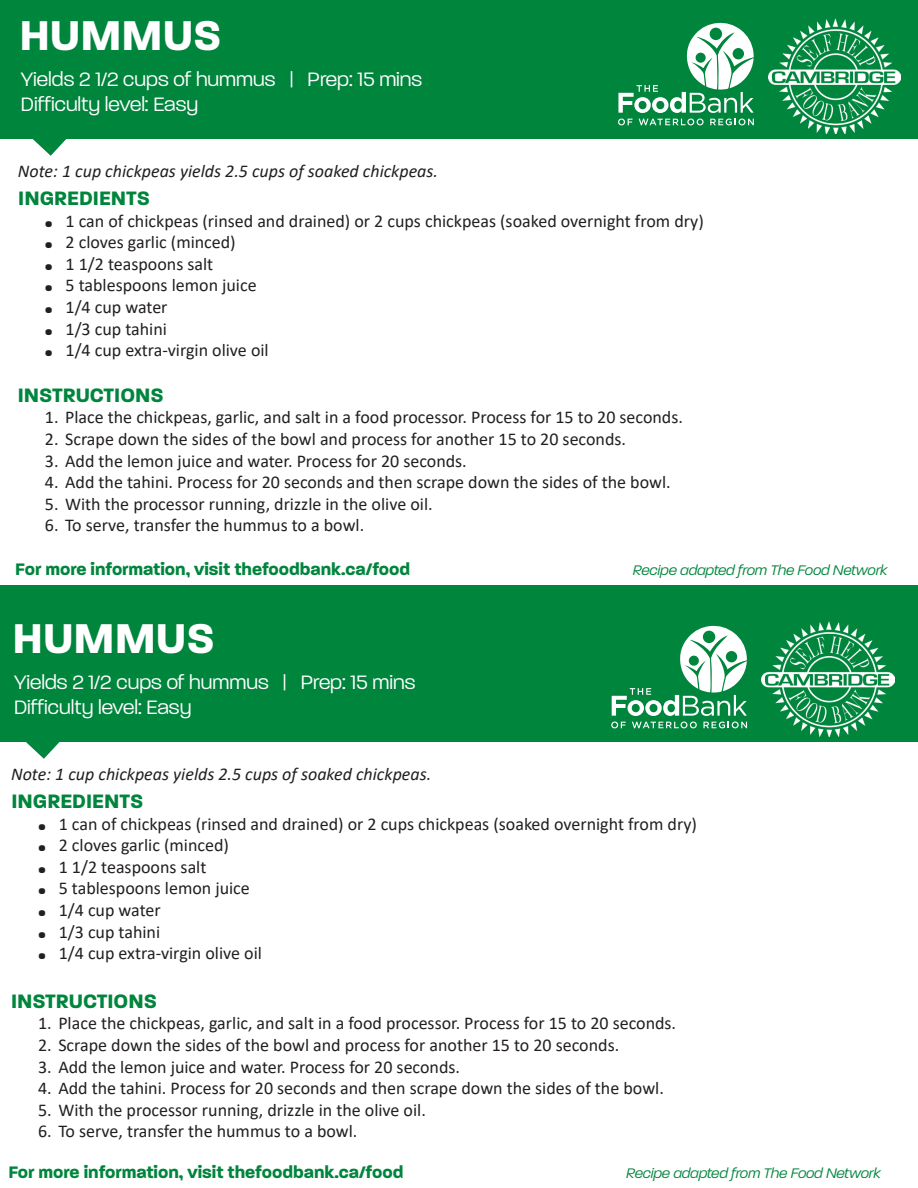
<style>
.page{position:relative;width:918px;height:1188px;background:#fff}
.page>*{position:absolute;margin:0;border:0;box-sizing:border-box;transform-origin:0 0}
.t1{font:700 45px "Paralucent";color:#fff}
.t2{font:300 21px "Paralucent";color:#fff}
.t3{font:700 21px "Paralucent";color:#00853d}
.t4{font:18px "Calibri";color:#231f20}
.t5{font:italic 18px "Calibri";color:#231f20}
.t6{font:700 18px "Paralucent";color:#00853d}
.t7{font:italic 300 15px "Paralucent";color:#00853d}
.s1{font-family:"Paralucent";font-weight:300;font-size:9px}
</style>
<div class="page">
<div style="left:0;top:0;width:918px;height:139px;background:#00853d"></div>
<svg style="left:33px;top:139px;width:34px;height:17px"></svg>
<svg style="left:618px;top:119px;width:15px;height:6px"></svg>
<svg style="left:639px;top:119px;width:65px;height:6px"></svg>
<svg style="left:710px;top:119px;width:44px;height:6px"></svg>
<svg style="left:618px;top:23px;width:136px;height:90px"></svg>
<img style="left:768px;top:19px;width:133px;height:115px">
<div style="left:0;top:586px;width:918px;height:156px;background:#00853d"></div>
<svg style="left:26px;top:742px;width:34px;height:17px"></svg>
<svg style="left:611px;top:722px;width:15px;height:6px"></svg>
<svg style="left:632px;top:722px;width:65px;height:6px"></svg>
<svg style="left:703px;top:722px;width:44px;height:6px"></svg>
<svg style="left:612px;top:626px;width:135px;height:90px"></svg>
<img style="left:762px;top:622px;width:132px;height:115px">
<p class="t1" style="left:19px;top:9px;width:204px">HUMMUS</p>
<p class="t2" style="left:21px;top:67px;width:403px">Yields 2 1/2 cups of hummus | Prep: 15 mins</p>
<p class="t2" style="left:21px;top:93px;width:179px">Difficulty level: Easy</p>
<p class="t5" style="left:18px;top:158px;width:422px">Note: 1 cup chickpeas yields 2.5 cups of soaked chickpeas.</p>
<p class="t3" style="left:18px;top:186px;width:133px">INGREDIENTS</p>
<p class="t4" style="left:45px;top:208px;width:660px"><span class="s1">•</span> 1 can of chickpeas (rinsed and drained) or 2 cups chickpeas (soaked overnight from dry)</p>
<p class="t4" style="left:45px;top:230px;width:192px"><span class="s1">•</span> 2 cloves garlic (minced)</p>
<p class="t4" style="left:45px;top:251px;width:169px"><span class="s1">•</span> 1 1/2 teaspoons salt</p>
<p class="t4" style="left:45px;top:273px;width:213px"><span class="s1">•</span> 5 tablespoons lemon juice</p>
<p class="t4" style="left:45px;top:295px;width:124px"><span class="s1">•</span> 1/4 cup water</p>
<p class="t4" style="left:45px;top:316px;width:123px"><span class="s1">•</span> 1/3 cup tahini</p>
<p class="t4" style="left:45px;top:338px;width:225px"><span class="s1">•</span> 1/4 cup extra-virgin olive oil</p>
<p class="t3" style="left:18px;top:382px;width:147px">INSTRUCTIONS</p>
<p class="t4" style="left:45px;top:405px;width:640px">1. Place the chickpeas, garlic, and salt in a food processor. Process for 15 to 20 seconds.</p>
<p class="t4" style="left:45px;top:426px;width:583px">2. Scrape down the sides of the bowl and process for another 15 to 20 seconds.</p>
<p class="t4" style="left:45px;top:448px;width:423px">3. Add the lemon juice and water. Process for 20 seconds.</p>
<p class="t4" style="left:45px;top:470px;width:627px">4. Add the tahini. Process for 20 seconds and then scrape down the sides of the bowl.</p>
<p class="t4" style="left:45px;top:491px;width:389px">5. With the processor running, drizzle in the olive oil.</p>
<p class="t4" style="left:45px;top:513px;width:321px">6. To serve, transfer the hummus to a bowl.</p>
<p class="t6" style="left:15px;top:558px;width:396px">For more information, visit thefoodbank.ca/food</p>
<p class="t7" style="left:633px;top:561px;width:256px">Recipe adapted from The Food Network</p>
<p class="t1" style="left:13px;top:612px;width:204px">HUMMUS</p>
<p class="t2" style="left:14px;top:670px;width:403px">Yields 2 1/2 cups of hummus | Prep: 15 mins</p>
<p class="t2" style="left:14px;top:696px;width:179px">Difficulty level: Easy</p>
<p class="t5" style="left:11px;top:761px;width:422px">Note: 1 cup chickpeas yields 2.5 cups of soaked chickpeas.</p>
<p class="t3" style="left:11px;top:789px;width:133px">INGREDIENTS</p>
<p class="t4" style="left:38px;top:811px;width:660px"><span class="s1">•</span> 1 can of chickpeas (rinsed and drained) or 2 cups chickpeas (soaked overnight from dry)</p>
<p class="t4" style="left:38px;top:833px;width:192px"><span class="s1">•</span> 2 cloves garlic (minced)</p>
<p class="t4" style="left:38px;top:854px;width:169px"><span class="s1">•</span> 1 1/2 teaspoons salt</p>
<p class="t4" style="left:38px;top:876px;width:213px"><span class="s1">•</span> 5 tablespoons lemon juice</p>
<p class="t4" style="left:38px;top:898px;width:124px"><span class="s1">•</span> 1/4 cup water</p>
<p class="t4" style="left:38px;top:919px;width:123px"><span class="s1">•</span> 1/3 cup tahini</p>
<p class="t4" style="left:38px;top:941px;width:225px"><span class="s1">•</span> 1/4 cup extra-virgin olive oil</p>
<p class="t3" style="left:11px;top:988px;width:147px">INSTRUCTIONS</p>
<p class="t4" style="left:38px;top:1011px;width:640px">1. Place the chickpeas, garlic, and salt in a food processor. Process for 15 to 20 seconds.</p>
<p class="t4" style="left:38px;top:1032px;width:583px">2. Scrape down the sides of the bowl and process for another 15 to 20 seconds.</p>
<p class="t4" style="left:38px;top:1054px;width:423px">3. Add the lemon juice and water. Process for 20 seconds.</p>
<p class="t4" style="left:38px;top:1076px;width:627px">4. Add the tahini. Process for 20 seconds and then scrape down the sides of the bowl.</p>
<p class="t4" style="left:38px;top:1097px;width:389px">5. With the processor running, drizzle in the olive oil.</p>
<p class="t4" style="left:38px;top:1119px;width:321px">6. To serve, transfer the hummus to a bowl.</p>
<p class="t6" style="left:8px;top:1161px;width:396px">For more information, visit thefoodbank.ca/food</p>
<p class="t7" style="left:626px;top:1164px;width:256px">Recipe adapted from The Food Network</p>
</div>
